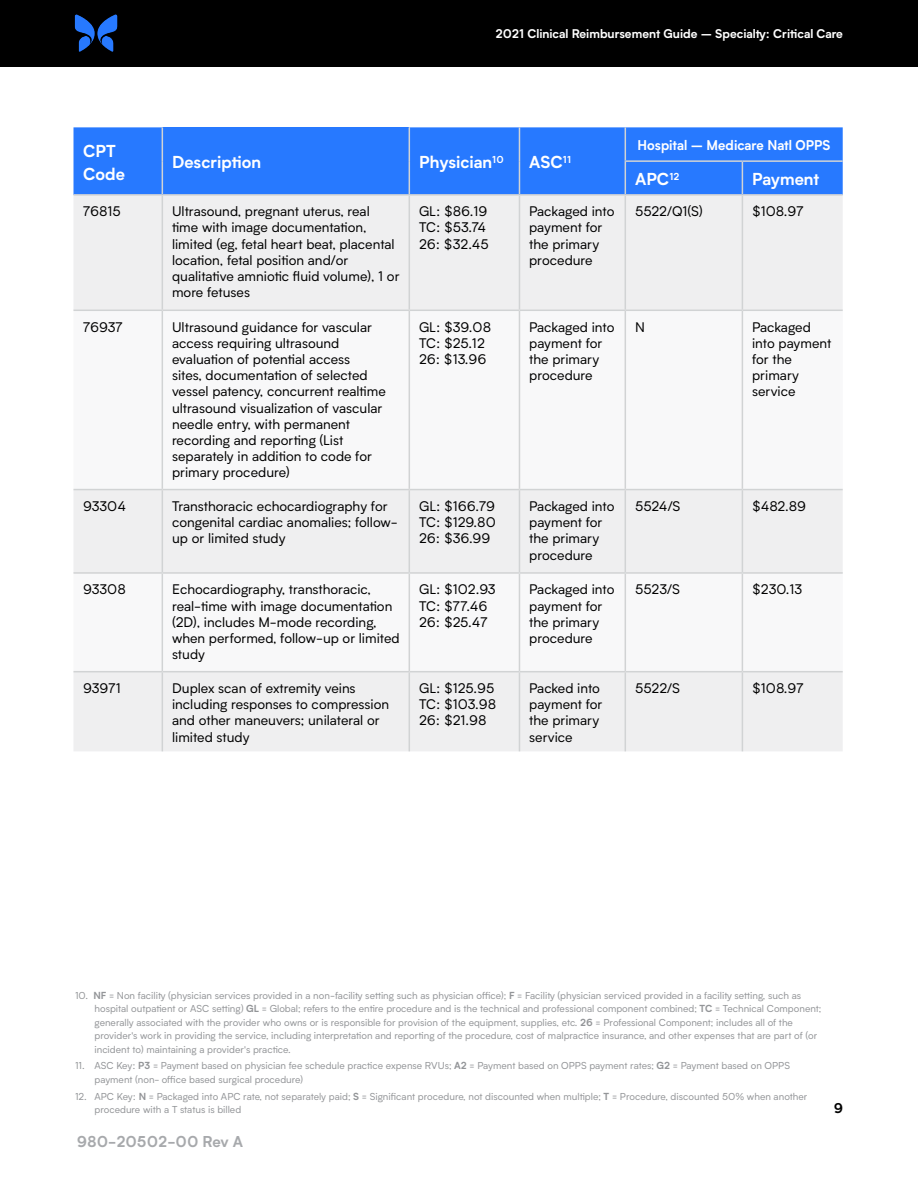
<style>
.page{position:relative;width:918px;height:1188px;background:#fff}
.page>*{position:absolute;margin:0;border:0;box-sizing:border-box;transform-origin:0 0}
.t1{font:700 16.5px/22.5px "Biotif";color:#fff}
.t2{font:700 15px "Biotif";color:#a7a9ac}
.t3{font:13.5px/16.2px "Biotif";color:#000}
.t4{font:700 13.5px "Biotif";color:#fff}
.t5{font:700 13.5px "Biotif";color:#000101}
.t6{font:700 12px "Biotif";color:#fff}
.t7{font:9.75px/13.5px "Biotif";color:#939598}
.s1{font-weight:700}
</style>
<div class="page">
<div style="left:0;top:0;width:918px;height:66px;background:#000"></div>
<img style="left:74px;top:14px;width:44px;height:38px">
<div style="left:74px;top:127px;width:769px;height:67px;background:#2779ff"></div>
<div style="left:162px;top:127px;width:247px;height:68px;background:#2779ff"></div>
<div style="left:74px;top:196px;width:769px;height:555px;background:#efeff0"></div>
<svg style="left:74px;top:311px;width:769px;height:360px"></svg>
<hr style="left:162px;top:127px;width:1px;height:34px;background:#d1d3d4">
<hr style="left:409px;top:127px;width:1px;height:34px;background:#d1d3d4">
<hr style="left:519px;top:127px;width:1px;height:34px;background:#d1d3d4">
<hr style="left:162px;top:161px;width:1px;height:33px;background:#d1d3d4">
<hr style="left:409px;top:161px;width:1px;height:33px;background:#d1d3d4">
<hr style="left:519px;top:161px;width:1px;height:33px;background:#d1d3d4">
<hr style="left:625px;top:127px;width:1px;height:33px;background:#d1d3d4">
<hr style="left:625px;top:160px;width:117px;height:2px;background:#d1d3d4">
<hr style="left:625px;top:162px;width:1px;height:32px;background:#d1d3d4">
<hr style="left:742px;top:160px;width:101px;height:2px;background:#d1d3d4">
<hr style="left:742px;top:162px;width:1px;height:32px;background:#d1d3d4">
<hr style="left:162px;top:196px;width:1px;height:114px;background:#d1d3d4">
<hr style="left:409px;top:196px;width:1px;height:114px;background:#d1d3d4">
<hr style="left:519px;top:196px;width:1px;height:114px;background:#d1d3d4">
<hr style="left:625px;top:196px;width:1px;height:114px;background:#d1d3d4">
<hr style="left:742px;top:196px;width:1px;height:114px;background:#d1d3d4">
<hr style="left:162px;top:311px;width:1px;height:178px;background:#d1d3d4">
<hr style="left:409px;top:311px;width:1px;height:178px;background:#d1d3d4">
<hr style="left:519px;top:311px;width:1px;height:178px;background:#d1d3d4">
<hr style="left:625px;top:311px;width:1px;height:178px;background:#d1d3d4">
<hr style="left:742px;top:311px;width:1px;height:178px;background:#d1d3d4">
<hr style="left:162px;top:490px;width:1px;height:82px;background:#d1d3d4">
<hr style="left:409px;top:490px;width:1px;height:82px;background:#d1d3d4">
<hr style="left:519px;top:490px;width:1px;height:82px;background:#d1d3d4">
<hr style="left:625px;top:490px;width:1px;height:82px;background:#d1d3d4">
<hr style="left:742px;top:490px;width:1px;height:82px;background:#d1d3d4">
<hr style="left:162px;top:574px;width:1px;height:97px;background:#d1d3d4">
<hr style="left:409px;top:574px;width:1px;height:97px;background:#d1d3d4">
<hr style="left:519px;top:574px;width:1px;height:97px;background:#d1d3d4">
<hr style="left:625px;top:574px;width:1px;height:97px;background:#d1d3d4">
<hr style="left:742px;top:574px;width:1px;height:97px;background:#d1d3d4">
<hr style="left:162px;top:672px;width:1px;height:79px;background:#d1d3d4">
<hr style="left:409px;top:672px;width:1px;height:79px;background:#d1d3d4">
<hr style="left:519px;top:672px;width:1px;height:79px;background:#d1d3d4">
<hr style="left:625px;top:672px;width:1px;height:79px;background:#d1d3d4">
<hr style="left:742px;top:672px;width:1px;height:79px;background:#d1d3d4">
<hr style="left:74px;top:194px;width:88px;height:2px;background:#d1d3d4">
<hr style="left:162px;top:194px;width:247px;height:2px;background:#d1d3d4">
<hr style="left:409px;top:194px;width:110px;height:2px;background:#d1d3d4">
<hr style="left:519px;top:194px;width:106px;height:2px;background:#d1d3d4">
<hr style="left:625px;top:194px;width:117px;height:2px;background:#d1d3d4">
<hr style="left:742px;top:194px;width:101px;height:2px;background:#d1d3d4">
<hr style="left:74px;top:310px;width:88px;height:1px;background:#d1d3d4">
<hr style="left:162px;top:310px;width:247px;height:1px;background:#d1d3d4">
<hr style="left:409px;top:310px;width:110px;height:1px;background:#d1d3d4">
<hr style="left:519px;top:310px;width:106px;height:1px;background:#d1d3d4">
<hr style="left:625px;top:310px;width:117px;height:1px;background:#d1d3d4">
<hr style="left:742px;top:310px;width:101px;height:1px;background:#d1d3d4">
<hr style="left:74px;top:489px;width:88px;height:1px;background:#d1d3d4">
<hr style="left:162px;top:489px;width:247px;height:1px;background:#d1d3d4">
<hr style="left:409px;top:489px;width:110px;height:1px;background:#d1d3d4">
<hr style="left:519px;top:489px;width:106px;height:1px;background:#d1d3d4">
<hr style="left:625px;top:489px;width:117px;height:1px;background:#d1d3d4">
<hr style="left:742px;top:489px;width:101px;height:1px;background:#d1d3d4">
<hr style="left:74px;top:572px;width:88px;height:2px;background:#d1d3d4">
<hr style="left:162px;top:572px;width:247px;height:2px;background:#d1d3d4">
<hr style="left:409px;top:572px;width:110px;height:2px;background:#d1d3d4">
<hr style="left:519px;top:572px;width:106px;height:2px;background:#d1d3d4">
<hr style="left:625px;top:572px;width:117px;height:2px;background:#d1d3d4">
<hr style="left:742px;top:572px;width:101px;height:2px;background:#d1d3d4">
<hr style="left:74px;top:671px;width:88px;height:1px;background:#d1d3d4">
<hr style="left:162px;top:671px;width:247px;height:1px;background:#d1d3d4">
<hr style="left:409px;top:671px;width:110px;height:1px;background:#d1d3d4">
<hr style="left:519px;top:671px;width:106px;height:1px;background:#d1d3d4">
<hr style="left:625px;top:671px;width:117px;height:1px;background:#d1d3d4">
<hr style="left:742px;top:671px;width:101px;height:1px;background:#d1d3d4">
<p class="t6" style="left:495px;top:24px;width:349px">2021 Clinical Reimbursement Guide – Specialty: Critical Care</p>
<p class="t1" style="left:83px;top:139px;width:43px">CPT<br>Code</p>
<p class="t1" style="left:172px;top:150px;width:91px">Description</p>
<p class="t1" style="left:419px;top:150px;width:86px">Physician<sup>10</sup></p>
<p class="t1" style="left:529px;top:150px;width:43px">ASC<sup>11</sup></p>
<p class="t4" style="left:638px;top:135px;width:195px">Hospital – Medicare Natl OPPS</p>
<p class="t1" style="left:635px;top:167px;width:46px">APC<sup>12</sup></p>
<p class="t1" style="left:752px;top:167px;width:69px">Payment</p>
<p class="t3" style="left:83px;top:203px;width:39px">76815</p>
<p class="t3" style="left:172px;top:203px;width:229px">Ultrasound, pregnant uterus, real<br>time with image documentation, limited (eg, fetal heart beat, placental location, fetal position and/or qualitative amniotic fluid volume), 1 or more fetuses</p>
<p class="t3" style="left:419px;top:203px;width:71px">GL: $86.19<br>TC: $53.74<br>26: $32.45</p>
<p class="t3" style="left:529px;top:203px;width:87px">Packaged into payment for the primary procedure</p>
<p class="t3" style="left:635px;top:203px;width:69px">5522/Q1(S)</p>
<p class="t3" style="left:752px;top:203px;width:53px">$108.97</p>
<p class="t3" style="left:83px;top:318px;width:41px">76937</p>
<p class="t3" style="left:172px;top:318px;width:215px">Ultrasound guidance for vascular access requiring ultrasound evaluation of potential access<br>sites, documentation of selected vessel patency, concurrent realtime ultrasound visualization of vascular needle entry, with permanent recording and reporting (List separately in addition to code for primary procedure)</p>
<p class="t3" style="left:419px;top:318px;width:74px">GL: $39.08<br>TC: $25.12<br>26: $13.96</p>
<p class="t3" style="left:529px;top:318px;width:87px">Packaged into payment for the primary procedure</p>
<p class="t3" style="left:635px;top:318px;width:11px">N</p>
<p class="t3" style="left:752px;top:318px;width:81px">Packaged into payment for the primary service</p>
<p class="t3" style="left:83px;top:498px;width:44px">93304</p>
<p class="t3" style="left:172px;top:498px;width:227px">Transthoracic echocardiography for congenital cardiac anomalies; follow&shy;up or limited study</p>
<p class="t3" style="left:419px;top:498px;width:78px;text-align:justify">GL: $166.79<br>TC: $129.80<br>26: $36.99</p>
<p class="t3" style="left:529px;top:498px;width:87px">Packaged into payment for the primary procedure</p>
<p class="t3" style="left:635px;top:498px;width:47px">5524/S</p>
<p class="t3" style="left:752px;top:498px;width:56px">$482.89</p>
<p class="t3" style="left:83px;top:581px;width:44px">93308</p>
<p class="t3" style="left:172px;top:581px;width:229px">Echocardiography, transthoracic, real-time with image documentation (2D), includes M-mode recording, when performed, follow-up or limited study</p>
<p class="t3" style="left:419px;top:581px;width:78px">GL: $102.93<br>TC: $77.46<br>26: $25.47</p>
<p class="t3" style="left:529px;top:581px;width:87px">Packaged into payment for the primary procedure</p>
<p class="t3" style="left:635px;top:581px;width:46px">5523/S</p>
<p class="t3" style="left:752px;top:581px;width:52px">$230.13</p>
<p class="t3" style="left:83px;top:680px;width:39px">93971</p>
<p class="t3" style="left:172px;top:680px;width:219px">Duplex scan of extremity veins including responses to compression and other maneuvers; unilateral or limited study</p>
<p class="t3" style="left:419px;top:680px;width:79px">GL: $125.95<br>TC: $103.98<br>26: $21.98</p>
<p class="t3" style="left:529px;top:680px;width:75px">Packed into payment for the primary service</p>
<p class="t3" style="left:635px;top:680px;width:46px">5522/S</p>
<p class="t3" style="left:752px;top:680px;width:53px">$108.97</p>
<p class="t7" style="left:94px;top:988px;width:728px;text-indent:-20px">10. <span class="s1">NF</span> = Non facility (physician services provided in a non-facility setting such as physician office); <span class="s1">F</span> = Facility (physician serviced provided in a facility setting, such as hospital outpatient or ASC setting) <span class="s1">GL</span> = Global; refers to the entire procedure and is the technical and professional component combined; <span class="s1">TC</span> = Technical Component; generally associated with the provider who owns or is responsible for provision of the equipment, supplies, etc. <span class="s1">26</span> = Professional Component; includes all of the provider's work in providing the service, including interpretation and reporting of the procedure, cost of malpractice insurance, and other expenses that are part of (or incident to) maintaining a provider's practice.</p>
<p class="t7" style="left:95px;top:1059px;width:697px;text-indent:-20px">11. ASC Key: <span class="s1">P3</span> = Payment based on physician fee schedule practice expense RVUs; <span class="s1">A2</span> = Payment based on OPPS payment rates; <span class="s1">G2</span> = Payment based on OPPS payment (non- office based surgical procedure)</p>
<p class="t7" style="left:95px;top:1089px;width:714px;text-indent:-20px">12. APC Key: <span class="s1">N</span> = Packaged into APC rate, not separately paid; <span class="s1">S</span> = Significant procedure, not discounted when multiple; <span class="s1">T</span> = Procedure, discounted 50% when another procedure with a T status is billed</p>
<p class="t2" style="left:77px;top:1131px;width:168px">980-20502-00 Rev A</p>
<p class="t5" style="left:834px;top:1098px;width:11px">9</p>
</div>
